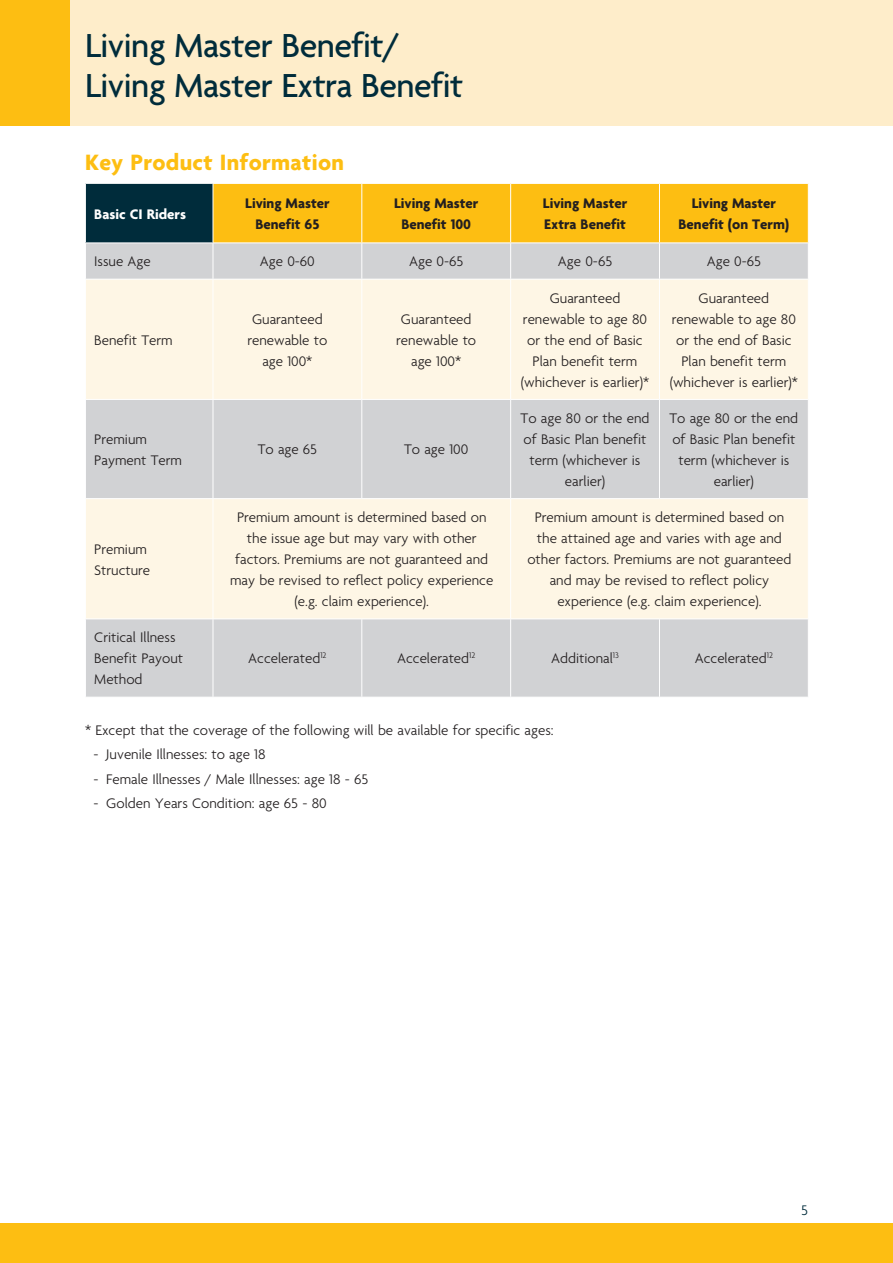
<style>
.page{position:relative;width:893px;height:1263px;background:#fff}
.page>*{position:absolute;margin:0;border:0;box-sizing:border-box;transform-origin:0 0}
.t1{font:500 36px/40.5px "Agenda";letter-spacing:-.015em;color:#002c3b}
._01_Heading_1{font:700 24px "Agenda";letter-spacing:.015em;color:#fdbe12}
._00_Body_text{font:300 15px/21px "Agenda";color:#231f20;text-align:center}
._00_Body_text-2{font:700 15px/20.2px "Agenda";color:#231f20;text-align:center}
._00_Body_text-3{font:700 15px "Agenda";color:#fff}
.t2{font:300 15px "Agenda";color:#002c3b}
</style>
<div class="page">
<div style="left:0;top:0;width:893px;height:126px;background:#feedca"></div>
<div style="left:0;top:0;width:70px;height:126px;background:#fdbe12"></div>
<div style="left:0;top:1223px;width:893px;height:40px;background:#fdbe12"></div>
<div style="left:85px;top:183px;width:128px;height:60px;background:#002c3b"></div>
<div style="left:214px;top:184px;width:594px;height:59px;background:#fdbe12"></div>
<div style="left:86px;top:244px;width:722px;height:453px;background:#d1d2d4"></div>
<svg style="left:86px;top:280px;width:722px;height:338px;background:#f0ebe0"></svg>
<hr style="left:85px;top:183px;width:128px;height:1px;background:#fff">
<hr style="left:85px;top:184px;width:1px;height:59px;background:#fff">
<hr style="left:361px;top:184px;width:1px;height:59px;background:#fff">
<hr style="left:510px;top:184px;width:1px;height:59px;background:#fff">
<hr style="left:659px;top:184px;width:1px;height:59px;background:#fff">
<hr style="left:213px;top:243px;width:1px;height:36px;background:#fff">
<hr style="left:361px;top:243px;width:1px;height:36px;background:#fff">
<hr style="left:510px;top:243px;width:1px;height:36px;background:#fff">
<hr style="left:659px;top:243px;width:1px;height:36px;background:#fff">
<hr style="left:85px;top:279px;width:128px;height:1px;background:#fff">
<hr style="left:213px;top:279px;width:149px;height:1px;background:#fff">
<hr style="left:213px;top:280px;width:1px;height:119px;background:#fff">
<hr style="left:362px;top:279px;width:149px;height:1px;background:#fff">
<hr style="left:361px;top:280px;width:1px;height:119px;background:#fff">
<hr style="left:511px;top:279px;width:148px;height:1px;background:#fff">
<hr style="left:510px;top:280px;width:1px;height:119px;background:#fff">
<hr style="left:659px;top:279px;width:150px;height:1px;background:#fff">
<hr style="left:659px;top:280px;width:1px;height:119px;background:#fff">
<hr style="left:85px;top:399px;width:128px;height:1px;background:#fff">
<hr style="left:213px;top:399px;width:149px;height:1px;background:#fff">
<hr style="left:213px;top:400px;width:1px;height:98px;background:#fff">
<hr style="left:362px;top:399px;width:149px;height:1px;background:#fff">
<hr style="left:361px;top:400px;width:1px;height:98px;background:#fff">
<hr style="left:511px;top:399px;width:148px;height:1px;background:#fff">
<hr style="left:510px;top:400px;width:1px;height:98px;background:#fff">
<hr style="left:659px;top:399px;width:150px;height:1px;background:#fff">
<hr style="left:659px;top:400px;width:1px;height:98px;background:#fff">
<hr style="left:85px;top:498px;width:128px;height:1px;background:#fff">
<hr style="left:213px;top:498px;width:149px;height:1px;background:#fff">
<hr style="left:213px;top:499px;width:1px;height:119px;background:#fff">
<hr style="left:362px;top:498px;width:149px;height:1px;background:#fff">
<hr style="left:511px;top:498px;width:148px;height:1px;background:#fff">
<hr style="left:510px;top:499px;width:1px;height:119px;background:#fff">
<hr style="left:659px;top:498px;width:150px;height:1px;background:#fff">
<hr style="left:85px;top:618px;width:128px;height:1px;background:#fff">
<hr style="left:213px;top:618px;width:149px;height:1px;background:#fff">
<hr style="left:213px;top:619px;width:1px;height:78px;background:#fff">
<hr style="left:362px;top:618px;width:149px;height:1px;background:#fff">
<hr style="left:361px;top:619px;width:1px;height:78px;background:#fff">
<hr style="left:511px;top:618px;width:148px;height:1px;background:#fff">
<hr style="left:510px;top:619px;width:1px;height:78px;background:#fff">
<hr style="left:659px;top:618px;width:150px;height:1px;background:#fff">
<hr style="left:659px;top:619px;width:1px;height:78px;background:#fff">
<h1 class="t1" style="left:85px;top:27px;width:379px">Living Master Benefit/<br>Living Master Extra Benefit</h1>
<p class="_01_Heading_1" style="left:85px;top:150px;width:260px">Key Product Information</p>
<p class="_00_Body_text-3" style="left:94px;top:206px;width:93px">Basic CI Riders</p>
<p class="_00_Body_text-2" style="left:245px;top:194px;width:86px">Living Master<br>Benefit 65</p>
<p class="_00_Body_text-2" style="left:394px;top:194px;width:86px">Living Master<br>Benefit 100</p>
<p class="_00_Body_text-2" style="left:543px;top:194px;width:86px;text-align:left">Living Master<br>Extra Benefit</p>
<p class="_00_Body_text-2" style="left:679px;top:194px;width:112px">Living Master<br>Benefit (on Term)</p>
<p class="_00_Body_text" style="left:94px;top:252px;width:58px">Issue Age</p>
<p class="_00_Body_text" style="left:260px;top:252px;width:56px">Age 0-60</p>
<p class="_00_Body_text" style="left:409px;top:252px;width:56px">Age 0-65</p>
<p class="_00_Body_text" style="left:558px;top:252px;width:56px">Age 0-65</p>
<p class="_00_Body_text" style="left:707px;top:252px;width:56px">Age 0-65</p>
<p class="_00_Body_text" style="left:94px;top:330px;width:80px">Benefit Term</p>
<p class="_00_Body_text" style="left:247px;top:309px;width:81px">Guaranteed renewable to age 100*</p>
<p class="_00_Body_text" style="left:396px;top:309px;width:81px">Guaranteed renewable to age 100*</p>
<p class="_00_Body_text" style="left:94px;top:429px;width:89px;text-align:left">Premium<br>Payment Term</p>
<p class="_00_Body_text" style="left:258px;top:440px;width:61px">To age 65</p>
<p class="_00_Body_text" style="left:404px;top:440px;width:66px">To age 100</p>
<p class="_00_Body_text" style="left:521px;top:288px;width:130px">Guaranteed renewable to age 80 or the end of Basic<br>Plan benefit term (whichever is earlier)*</p>
<p class="_00_Body_text" style="left:670px;top:288px;width:130px">Guaranteed renewable to age 80 or the end of Basic<br>Plan benefit term (whichever is earlier)*</p>
<p class="_00_Body_text" style="left:521px;top:408px;width:130px">To age 80 or the end of Basic Plan benefit term (whichever is earlier)</p>
<p class="_00_Body_text" style="left:669px;top:408px;width:130px">To age 80 or the end of Basic Plan benefit term (whichever is earlier)</p>
<p class="_00_Body_text" style="left:94px;top:539px;width:57px;text-align:left">Premium<br>Structure</p>
<p class="_00_Body_text" style="left:94px;top:628px;width:90px;text-align:left">Critical Illness<br>Benefit Payout<br>Method</p>
<p class="_00_Body_text" style="left:230px;top:508px;width:265px">Premium amount is determined based on the issue age but may vary with other factors. Premiums are not guaranteed and may be revised to reflect policy experience (e.g. claim experience).</p>
<p class="_00_Body_text" style="left:527px;top:508px;width:266px">Premium amount is determined based on the attained age and varies with age and other factors. Premiums are not guaranteed and may be revised to reflect policy experience (e.g. claim experience).</p>
<p class="_00_Body_text" style="left:248px;top:649px;width:80px">Accelerated<sup>12</sup></p>
<p class="_00_Body_text" style="left:397px;top:649px;width:80px">Accelerated<sup>12</sup></p>
<p class="_00_Body_text" style="left:551px;top:649px;width:69px">Additional<sup>13</sup></p>
<p class="_00_Body_text" style="left:695px;top:649px;width:80px">Accelerated<sup>12</sup></p>
<p class="_00_Body_text" style="left:85px;top:720px;width:470px">* Except that the coverage of the following will be available for specific ages:</p>
<p class="_00_Body_text" style="left:94px;top:745px;width:174px">- Juvenile Illnesses: to age 18</p>
<p class="_00_Body_text" style="left:94px;top:769px;width:276px">- Female Illnesses / Male Illnesses: age 18 - 65</p>
<p class="_00_Body_text" style="left:94px;top:794px;width:235px">- Golden Years Condition: age 65 - 80</p>
<p class="t2" style="left:801px;top:1202px;width:8px">5</p>
</div>
